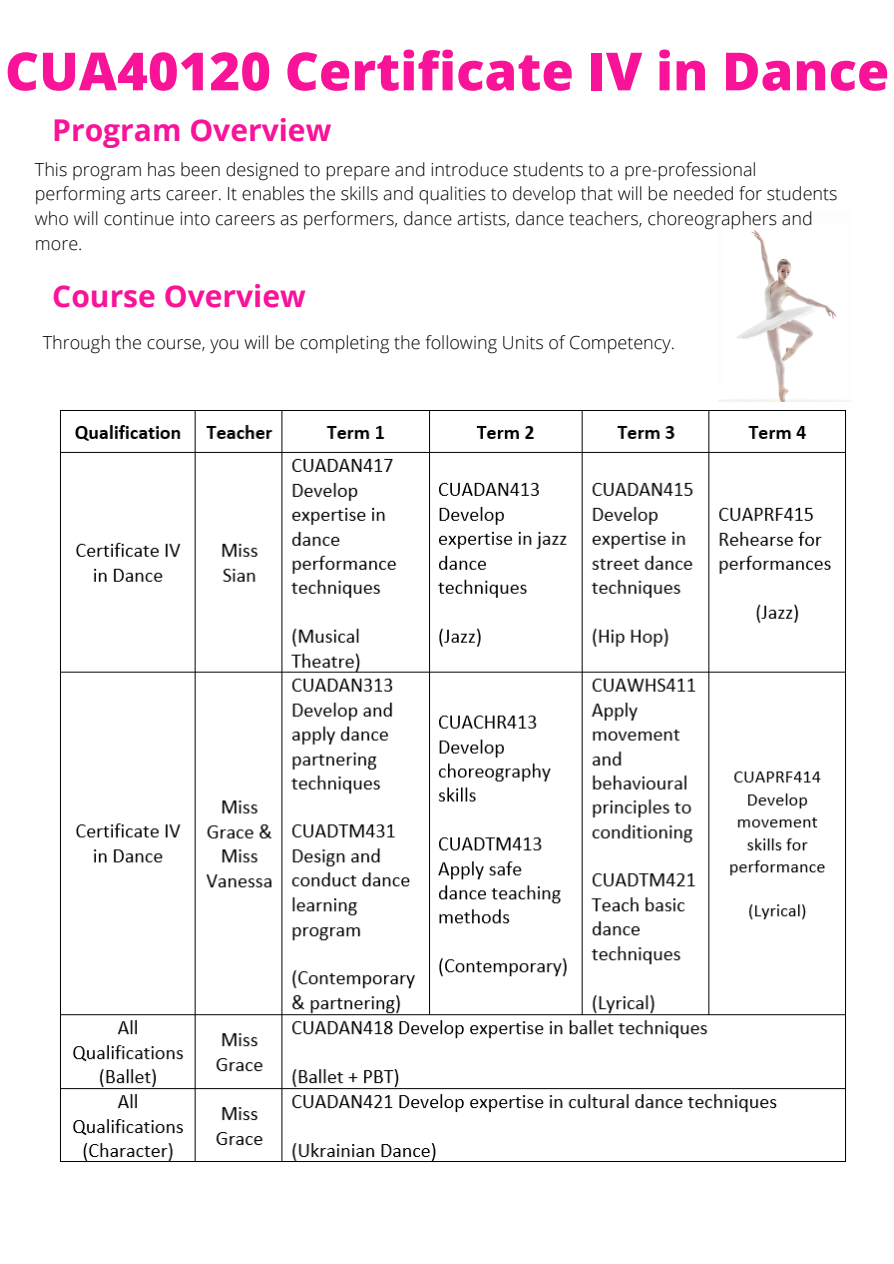
<style>
.page{position:relative;width:894px;height:1264px;background:#fff}
.page>*{position:absolute;margin:0;border:0;box-sizing:border-box;transform-origin:0 0}
.t1{font:800 52.5px "Open Sans";color:#f81399}
.t2{font:700 30px "Open Sans";color:#f81399}
.t3{font:300 18px/24.8px "Open Sans";color:#000}
</style>
<div class="page">
<img style="left:718px;top:230px;width:133px;height:172px">
<img style="left:60px;top:410px;width:786px;height:752px">
<p class="t1" style="left:5px;top:34px;width:885px">CUA40120 Certificate IV in Dance</p>
<p class="t2" style="left:52px;top:109px;width:280px">Program Overview</p>
<p class="t3" style="left:35px;top:156px;width:803px">This program has been designed to prepare and introduce students to a pre-professional performing arts career. It enables the skills and qualities to develop that will be needed for students who will continue into careers as performers, dance artists, dance teachers, choreographers and more.</p>
<p class="t2" style="left:52px;top:275px;width:255px">Course Overview</p>
<p class="t3" style="left:43px;top:330px;width:633px">Through the course, you will be completing the following Units of Competency.</p>
</div>
